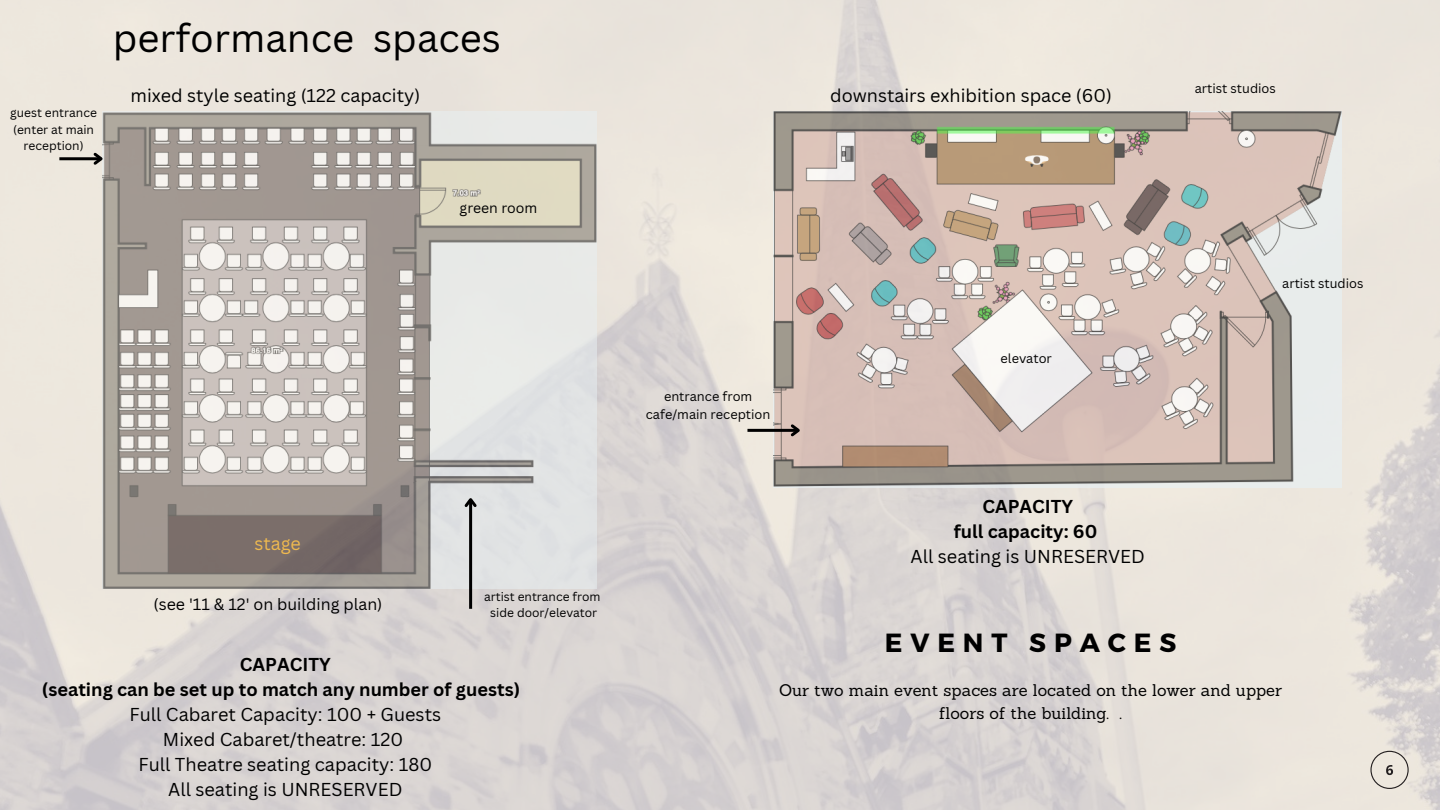
<style>
.page{position:relative;width:1440px;height:810px;background:#fff}
.page>*{position:absolute;margin:0;border:0;box-sizing:border-box;transform-origin:0 0}
.t1{font:38.5px "Canva Sans";color:#000}
.t2{font:700 26.2px "Montserrat";letter-spacing:.3em;color:#000}
.t3{font:18.2px "Canva Sans";color:#000}
.t4{font:700 18.2px "Canva Sans";color:#000}
.t5{font:18px "Canva Sans";color:#000}
.t6{font:18px "Canva Sans";color:#efb94f}
.t7{font:16.5px/23.2px "Sanchez";color:#000;text-align:center}
.t8{font:16px "Canva Sans";color:#000}
.t9{font:14px "Canva Sans";color:#000}
.t10{font:12.8px "Canva Sans";color:#000}
.t11{font:12px/16.5px "Canva Sans";color:#000;text-align:center}
</style>
<div class="page">
<img style="left:103px;top:112px;width:494px;height:477px">
<hr style="left:59px;top:157px;width:42px;height:3px;background:#000">
<svg style="left:91px;top:150px;width:15px;height:17px"></svg>
<hr style="left:469px;top:500px;width:3px;height:109px;background:#000">
<svg style="left:462px;top:495px;width:17px;height:15px"></svg>
<img style="left:774px;top:112px;width:567px;height:376px">
<hr style="left:747px;top:429px;width:51px;height:3px;background:#000">
<svg style="left:788px;top:422px;width:15px;height:17px"></svg>
<svg style="left:1370px;top:751px;width:39px;height:38px"></svg>
<p class="t11" style="left:10px;top:104px;width:88px">guest entrance</p>
<p class="t11" style="left:13px;top:121px;width:82px">(enter at main reception)</p>
<p class="t1" style="left:113px;top:11px;width:390px">performance spaces</p>
<p class="t5" style="left:131px;top:82px;width:291px">mixed style seating (122 capacity)</p>
<p class="t5" style="left:830px;top:82px;width:283px">downstairs exhibition space (60)</p>
<p class="t9" style="left:460px;top:198px;width:79px">green room</p>
<p class="t6" style="left:254px;top:531px;width:48px">stage</p>
<p class="t8" style="left:154px;top:593px;width:230px">(see '11 &amp; 12' on building plan)</p>
<p class="t10" style="left:664px;top:387px;width:90px">entrance from</p>
<p class="t10" style="left:646px;top:405px;width:126px">cafe/main reception</p>
<p class="t11" style="left:484px;top:588px;width:118px">artist entrance from</p>
<p class="t11" style="left:490px;top:604px;width:109px">side door/elevator</p>
<p class="t10" style="left:1001px;top:349px;width:53px">elevator</p>
<p class="t4" style="left:982px;top:494px;width:92px">CAPACITY</p>
<p class="t4" style="left:954px;top:519px;width:145px">full capacity: 60</p>
<p class="t3" style="left:911px;top:543px;width:236px">All seating is UNRESERVED</p>
<p class="t10" style="left:1195px;top:79px;width:83px">artist studios</p>
<p class="t10" style="left:1282px;top:275px;width:83px">artist studios</p>
<p class="t4" style="left:240px;top:652px;width:92px">CAPACITY</p>
<p class="t4" style="left:42px;top:677px;width:480px">(seating can be set up to match any number of guests)</p>
<p class="t3" style="left:129px;top:702px;width:313px">Full Cabaret Capacity: 100 + Guests</p>
<p class="t3" style="left:163px;top:727px;width:242px">Mixed Cabaret/theatre: 120</p>
<p class="t3" style="left:138px;top:752px;width:295px">Full Theatre seating capacity: 180</p>
<p class="t3" style="left:168px;top:776px;width:236px">All seating is UNRESERVED</p>
<p class="t2" style="left:885px;top:626px;width:293px">EVENT SPACES</p>
<p class="t7" style="left:779px;top:678px;width:504px">Our two main event spaces are located on the lower and upper floors of the building. .</p>
</div>
